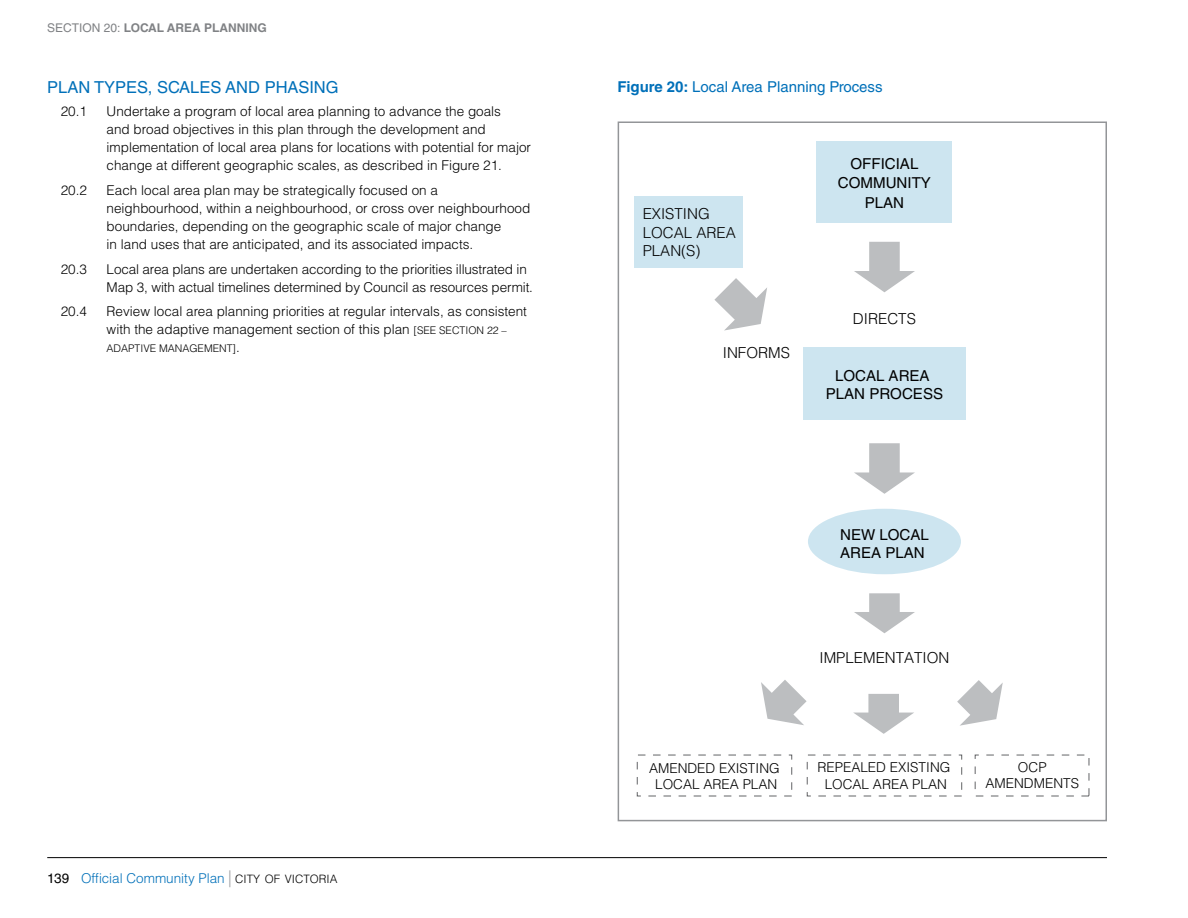
<style>
.page{position:relative;width:1188px;height:918px;background:#fff}
.page>*{position:absolute;margin:0;border:0;box-sizing:border-box;transform-origin:0 0}
.t1{font:16.5px "Helvetica LT Std";color:#0070b9}
.t2{font:15.15px/18.1px "Helvetica LT Std";color:#010101;text-align:center}
.t3{font:300 15.15px/18.1px "Helvetica LT Std";color:#010101}
.t4{font:15px "Helvetica LT Std";color:#0070b9}
.t5{font:300 13.65px/16.4px "Helvetica LT Std";color:#010101;text-align:center}
.t6{font:300 13.5px/18px "Helvetica LT Std";color:#000}
.t7{font:300 13.5px "Helvetica LT Std";color:#0070b9}
.t8{font:700 12px "Helvetica LT Std";color:#808285}
.t9{font:300 10.5px "Helvetica LT Std";color:#000}
.s1{font-weight:400}
.s2{font-size:10.5px}
.s3{font-size:13.5px}
.s4{font-weight:400;color:#000}
.s5{font-size:16.8px;color:#939598}
.s6{font-size:11.55px;color:#000}
.s7{font-weight:700}
</style>
<div class="page">
<hr style="left:47px;top:857px;width:1060px;height:1px;background:#000">
<div style="left:803px;top:347px;width:163px;height:73px;background:#cde5f0"></div>
<div style="left:817px;top:141px;width:135px;height:81px;background:#cde5f0"></div>
<div style="left:634px;top:196px;width:109px;height:72px;background:#cde5f0"></div>
<div style="left:808px;top:509px;width:153px;height:65px;background:#cde5f0;border-radius:50%"></div>
<svg style="left:854px;top:593px;width:61px;height:40px"></svg>
<svg style="left:854px;top:443px;width:61px;height:51px"></svg>
<svg style="left:854px;top:242px;width:61px;height:50px"></svg>
<svg style="left:853px;top:694px;width:61px;height:40px"></svg>
<svg style="left:957px;top:680px;width:46px;height:46px"></svg>
<svg style="left:761px;top:680px;width:46px;height:45px"></svg>
<svg style="left:714px;top:278px;width:53px;height:53px"></svg>
<div style="left:618px;top:122px;width:489px;height:699px;border:2px solid #939598"></div>
<p class="t8" style="left:47px;top:20px;width:221px"><span class="s1">SECTION 20:</span> LOCAL AREA PLANNING</p>
<p class="t1" style="left:47px;top:77px;width:293px">PLAN TYPES, SCALES AND PHASING</p>
<p class="t6" style="left:61px;top:102px;width:28px">20.1</p>
<p class="t6" style="left:107px;top:102px;width:426px">Undertake a program of local area planning to advance the goals<br>and broad objectives in this plan through the development and implementation of local area plans for locations with potential for major change at different geographic scales, as described in Figure 21.</p>
<p class="t6" style="left:61px;top:181px;width:28px">20.2</p>
<p class="t6" style="left:107px;top:181px;width:425px">Each local area plan may be strategically focused on a neighbourhood, within a neighbourhood, or cross over neighbourhood boundaries, depending on the geographic scale of major change<br>in land uses that are anticipated, and its associated impacts.</p>
<p class="t6" style="left:61px;top:260px;width:28px">20.3</p>
<p class="t6" style="left:107px;top:260px;width:428px">Local area plans are undertaken according to the priorities illustrated in<br>Map 3, with actual timelines determined by Council as resources permit.</p>
<p class="t6" style="left:61px;top:303px;width:28px">20.4</p>
<p class="t6" style="left:107px;top:303px;width:422px">Review local area planning priorities at regular intervals, as consistent with the adaptive management section of this plan <span class="s2">[SEE SECTION 22 –</span></p>
<p class="t9" style="left:107px;top:342px;width:135px">ADAPTIVE MANAGEMENT]<span class="s3">.</span></p>
<p class="t7" style="left:47px;top:869px;width:292px"><span class="s4">139</span> Official Community Plan <span class="s5">|</span> <span class="s6">CITY OF VICTORIA</span></p>
<p class="t4" style="left:618px;top:78px;width:266px"><span class="s7">Figure 20:</span> Local Area Planning Process</p>
<p class="t3" style="left:643px;top:205px;width:95px">EXISTING<br>LOCAL AREA<br>PLAN(S)</p>
<p class="t3" style="left:723px;top:343px;width:69px">INFORMS</p>
<p class="t2" style="left:838px;top:154px;width:95px;line-height:19.6px">OFFICIAL<br>COMMUNITY<br>PLAN</p>
<p class="t3" style="left:853px;top:309px;width:64px">DIRECTS</p>
<p class="t2" style="left:826px;top:366px;width:119px">LOCAL AREA<br>PLAN PROCESS</p>
<p class="t5" style="left:649px;top:760px;width:132px">AMENDED EXISTING<br>LOCAL AREA PLAN</p>
<p class="t2" style="left:840px;top:525px;width:90px;text-align:left">NEW LOCAL<br>AREA PLAN</p>
<p class="t3" style="left:820px;top:649px;width:131px">IMPLEMENTATION</p>
<p class="t5" style="left:817px;top:759px;width:134px">REPEALED EXISTING<br>LOCAL AREA PLAN</p>
<p class="t5" style="left:986px;top:759px;width:95px">OCP<br>AMENDMENTS</p>
</div>
